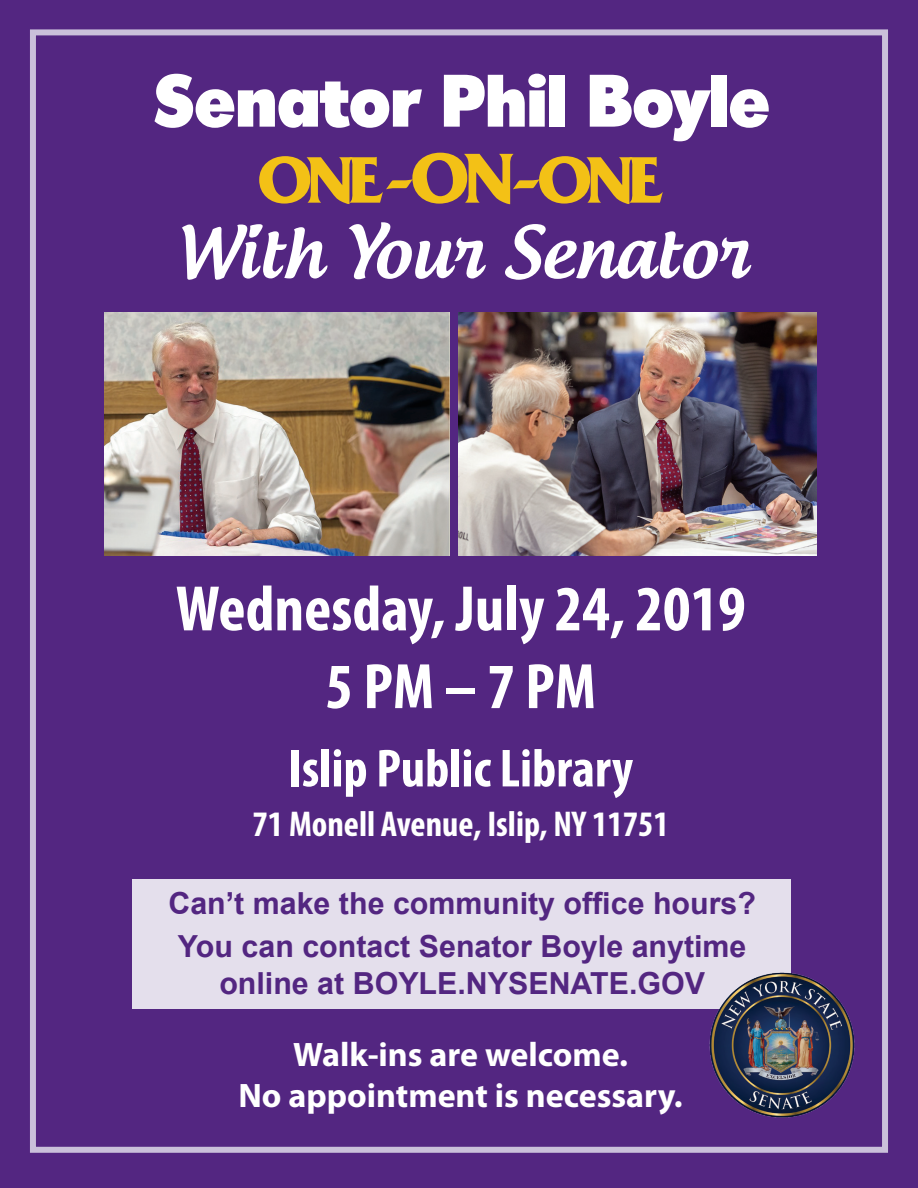
<style>
.page{position:relative;width:918px;height:1188px;background:#532681}
.page>*{position:absolute;margin:0;border:0;box-sizing:border-box;transform-origin:0 0}
.t1{font:71.4px "Admisi Display S Si";color:#fff}
.t2{font:700 69px "Friz Quadrata Std";letter-spacing:-.08em;color:#f3c116}
.t3{font:500 68.85px "Androgyne";color:#fff}
.t4{font:700 condensed 64.8px "Myriad Pro";color:#fff}
.t5{font:700 condensed 54px "Myriad Pro";color:#fff}
.t6{font:700 condensed 36px "Myriad Pro";color:#fff}
.t7{font:700 34.05px "Myriad Pro";color:#fff}
.t8{font:700 30.45px "Arial";color:#532681}
.s1{font-size:74.25px}
</style>
<div class="page">
<div style="left:133px;top:879px;width:658px;height:130px;background:#e4dfec"></div>
<div style="left:30px;top:29px;width:858px;height:1124px;border:6px solid #cac0da"></div>
<img style="left:104px;top:313px;width:345px;height:243px">
<img style="left:459px;top:313px;width:357px;height:242px">
<img style="left:709px;top:972px;width:146px;height:146px">
<p class="t1" style="left:154px;top:60px;width:617px">Senator Phil Boyle</p>
<p class="t2" style="left:257px;top:142px;width:407px">ONE<span class="s1">-ON-</span>ONE</p>
<p class="t3" style="left:174px;top:209px;width:577px">With Your Senator</p>
<p class="t4" style="left:176px;top:568px;width:571px">Wednesday, July 24, 2019</p>
<p class="t4" style="left:325px;top:646px;width:272px">5 PM – 7 PM</p>
<p class="t5" style="left:288px;top:735px;width:346px">Islip Public Library</p>
<p class="t6" style="left:253px;top:802px;width:418px">71 Monell Avenue, Islip, NY 11751</p>
<p class="t8" style="left:168px;top:883px;width:589px">Can’t make the community office hours?</p>
<p class="t8" style="left:178px;top:926px;width:570px">You can contact Senator Boyle anytime</p>
<p class="t8" style="left:219px;top:963px;width:487px">online at BOYLE.NYSENATE.GOV</p>
<p class="t7" style="left:293px;top:1033px;width:336px">Walk-ins are welcome.</p>
<p class="t7" style="left:238px;top:1073px;width:446px">No appointment is necessary.</p>
</div>
